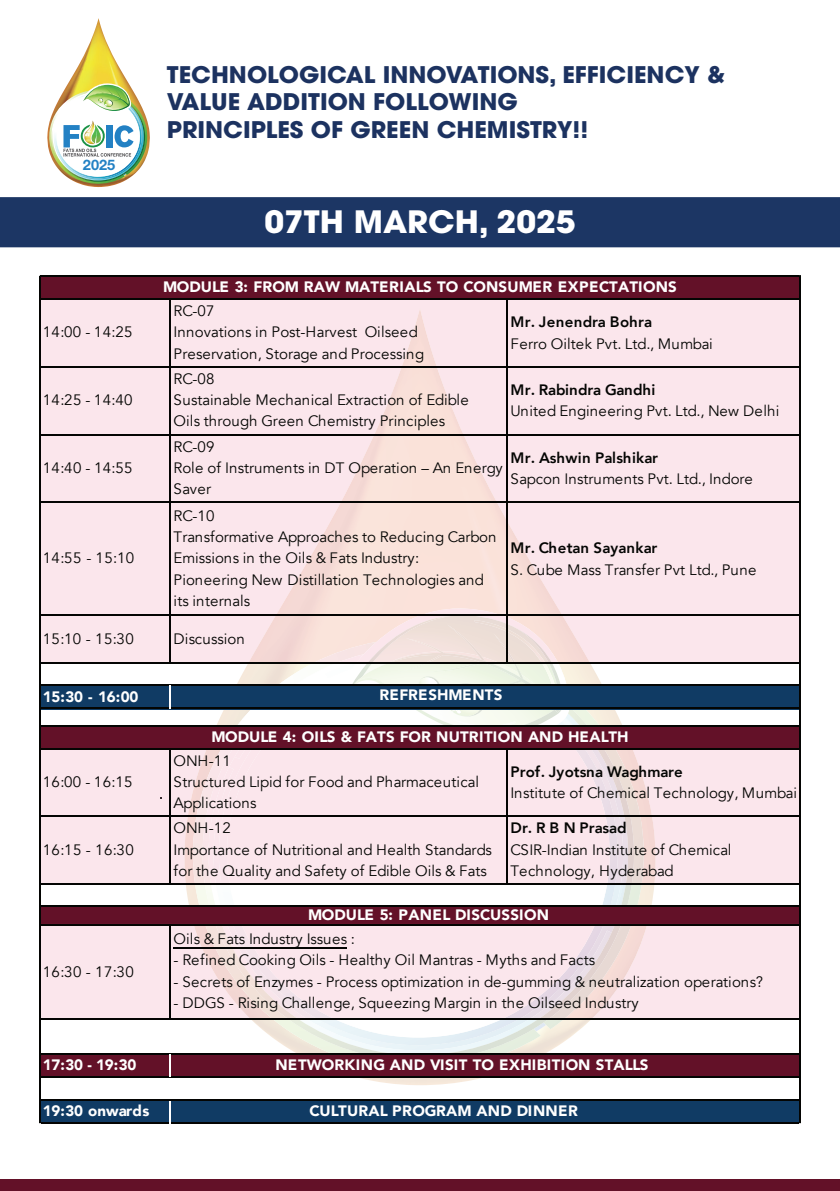
<style>
.page{position:relative;width:840px;height:1191px;background:#fff}
.page>*{position:absolute;margin:0;border:0;box-sizing:border-box;transform-origin:0 0}
.t1{font:700 30.6px "Avant Garde LT";color:#fff;scale:1.04 1}
.t2{font:700 22.8px/27.4px "Avant Garde LT";color:#1c3260;scale:1.04 1}
.t3{font:15px/21.4px "Avenir";letter-spacing:.01em;color:#040503}
.t4{font:900 15px "Avenir";letter-spacing:.01em;color:#fff}
.t5{font:800 15px "Avenir";color:#040503}
.t6{font:800 15px "Avenir";letter-spacing:.025em;color:#040503}
.t7{font:700 14.6px "Helvetica Neue LT Pro";color:#2381c4}
</style>
<div class="page">
<img style="left:186px;top:885px;width:9px;height:20px">
<img style="left:641px;top:885px;width:13px;height:20px">
<img style="left:251px;top:1077px;width:340px;height:8px">
<svg style="left:205px;top:664px;width:426px;height:389px"></svg>
<svg style="left:229px;top:709px;width:377px;height:328px"></svg>
<img style="left:69px;top:18px;width:59px;height:64px">
<img style="left:47px;top:82px;width:103px;height:105px">
<div style="left:0;top:1179px;width:839px;height:12px;background:#631128"></div>
<div style="left:0;top:197px;width:839px;height:50px;background:#1c3664"></div>
<div style="left:40px;top:277px;width:760px;height:22px;background:#631128"></div>
<div style="left:40px;top:299px;width:759px;height:363px;background:#fbe6ec"></div>
<img style="left:248px;top:308px;width:342px;height:354px">
<svg style="left:311px;top:608px;width:258px;height:117px"></svg>
<div style="left:40px;top:684px;width:760px;height:25px;background:#103b64"></div>
<div style="left:40px;top:725px;width:760px;height:24px;background:#631128"></div>
<div style="left:40px;top:905px;width:760px;height:20px;background:#631128"></div>
<div style="left:40px;top:1053px;width:760px;height:24px;background:#631128"></div>
<div style="left:40px;top:1099px;width:760px;height:24px;background:#103b64"></div>
<hr style="left:40px;top:276px;width:760px;height:1px;background:#040503">
<hr style="left:40px;top:298px;width:760px;height:1px;background:#040503">
<hr style="left:40px;top:366px;width:760px;height:1px;background:#040503">
<hr style="left:40px;top:434px;width:760px;height:1px;background:#040503">
<hr style="left:40px;top:502px;width:760px;height:1px;background:#040503">
<hr style="left:40px;top:615px;width:760px;height:1px;background:#040503">
<hr style="left:40px;top:662px;width:760px;height:2px;background:#040503">
<hr style="left:170px;top:299px;width:1px;height:365px;background:#040503">
<hr style="left:40px;top:684px;width:760px;height:1px;background:#040503">
<hr style="left:40px;top:708px;width:760px;height:1px;background:#040503">
<hr style="left:40px;top:725px;width:760px;height:1px;background:#040503">
<svg style="left:170px;top:685px;width:1px;height:24px"></svg>
<hr style="left:506px;top:299px;width:1px;height:365px;background:#040503">
<hr style="left:40px;top:905px;width:760px;height:1px;background:#040503">
<hr style="left:40px;top:1053px;width:760px;height:1px;background:#040503">
<hr style="left:40px;top:1076px;width:760px;height:1px;background:#040503">
<svg style="left:170px;top:1054px;width:1px;height:23px"></svg>
<hr style="left:40px;top:1099px;width:760px;height:2px;background:#040503">
<hr style="left:39px;top:276px;width:1px;height:847px;background:#040503">
<hr style="left:40px;top:1122px;width:760px;height:1px;background:#040503">
<hr style="left:799px;top:277px;width:1px;height:846px;background:#040503">
<svg style="left:170px;top:1101px;width:1px;height:22px"></svg>
<svg style="left:40px;top:748px;width:761px;height:137px;background:#edd9de"></svg>
<svg style="left:40px;top:924px;width:761px;height:95px;background:#eedadf"></svg>
<p class="t7" style="left:83px;top:156px;width:34px">2025</p>
<p class="t3" style="left:43px;top:322px;width:91px">14:00 - 14:25</p>
<p class="t3" style="left:43px;top:389px;width:91px">14:25 - 14:40</p>
<p class="t3" style="left:43px;top:457px;width:91px">14:40 - 14:55</p>
<p class="t3" style="left:43px;top:548px;width:93px">14:55 - 15:10</p>
<h2 class="t2" style="left:167px;top:61px;width:538px">TECHNOLOGICAL INNOVATIONS, EFFICIENCY &amp;<br>VALUE ADDITION FOLLOWING<br>PRINCIPLES OF GREEN CHEMISTRY!!</h2>
<h1 class="t1" style="left:264px;top:202px;width:301px">07TH MARCH, 2025</h1>
<p class="t4" style="left:163px;top:274px;width:515px">MODULE 3: FROM RAW MATERIALS TO CONSUMER EXPECTATIONS</p>
<p class="t3" style="left:173px;top:300px;width:252px">RC-07<br>Innovations in Post-Harvest Oilseed<br>Preservation, Storage and Processing</p>
<p class="t6" style="left:510px;top:310px;width:143px">Mr. Jenendra Bohra</p>
<p class="t3" style="left:510px;top:333px;width:204px">Ferro Oiltek Pvt. Ltd., Mumbai</p>
<p class="t3" style="left:173px;top:368px;width:296px">RC-08<br>Sustainable Mechanical Extraction of Edible<br>Oils through Green Chemistry Principles</p>
<p class="t5" style="left:510px;top:378px;width:146px">Mr. Rabindra Gandhi</p>
<p class="t3" style="left:510px;top:401px;width:270px">United Engineering Pvt. Ltd., New Delhi</p>
<p class="t3" style="left:173px;top:436px;width:330px">RC-09<br>Role of Instruments in DT Operation – An Energy<br>Saver</p>
<p class="t5" style="left:510px;top:446px;width:149px">Mr. Ashwin Palshikar</p>
<p class="t3" style="left:510px;top:468px;width:244px">Sapcon Instruments Pvt. Ltd., Indore</p>
<p class="t3" style="left:173px;top:505px;width:324px">RC-10<br>Transformative Approaches to Reducing Carbon<br>Emissions in the Oils &amp; Fats Industry:<br>Pioneering New Distillation Technologies and its internals</p>
<p class="t5" style="left:510px;top:536px;width:148px">Mr. Chetan Sayankar</p>
<p class="t3" style="left:510px;top:559px;width:247px">S. Cube Mass Transfer Pvt Ltd., Pune</p>
<p class="t3" style="left:43px;top:628px;width:92px">15:10 - 15:30</p>
<p class="t3" style="left:173px;top:628px;width:73px">Discussion</p>
<p class="t4" style="left:43px;top:683px;width:97px">15:30 - 16:00</p>
<p class="t3" style="left:43px;top:771px;width:91px">16:00 - 16:15</p>
<p class="t3" style="left:43px;top:839px;width:92px">16:15 - 16:30</p>
<p class="t3" style="left:43px;top:961px;width:92px">16:30 - 17:30</p>
<p class="t4" style="left:43px;top:1051px;width:95px">17:30 - 19:30</p>
<p class="t4" style="left:43px;top:1098px;width:108px">19:30 onwards</p>
<p class="t4" style="left:379px;top:682px;width:124px">REFRESHMENTS</p>
<p class="t4" style="left:211px;top:723px;width:418px">MODULE 4: OILS &amp; FATS FOR NUTRITION AND HEALTH</p>
<p class="t3" style="left:173px;top:750px;width:307px">ONH-11<br>Structured Lipid for Food and Pharmaceutical<br>Applications</p>
<p class="t5" style="left:510px;top:760px;width:174px">Prof. Jyotsna Waghmare</p>
<p class="t3" style="left:510px;top:782px;width:288px">Institute of Chemical Technology, Mumbai</p>
<p class="t3" style="left:173px;top:818px;width:319px">ONH-12<br>Importance of Nutritional and Health Standards for the Quality and Safety of Edible Oils &amp; Fats</p>
<p class="t5" style="left:510px;top:816px;width:117px">Dr. R B N Prasad</p>
<p class="t3" style="left:510px;top:839px;width:222px">CSIR-Indian Institute of Chemical<br>Technology, Hyderabad</p>
<p class="t4" style="left:308px;top:902px;width:242px">MODULE 5: PANEL DISCUSSION</p>
<p class="t3" style="left:173px;top:928px;width:183px">Oils &amp; Fats Industry Issues :</p>
<p class="t3" style="left:173px;top:949px;width:423px">- Refined Cooking Oils - Healthy Oil Mantras - Myths and Facts</p>
<p class="t3" style="left:173px;top:971px;width:590px">- Secrets of Enzymes - Process optimization in de-gumming &amp; neutralization operations?</p>
<p class="t3" style="left:173px;top:992px;width:466px">- DDGS - Rising Challenge, Squeezing Margin in the Oilseed Industry</p>
<p class="t4" style="left:275px;top:1051px;width:374px">NETWORKING AND VISIT TO EXHIBITION STALLS</p>
<p class="t4" style="left:309px;top:1098px;width:270px">CULTURAL PROGRAM AND DINNER</p>
</div>
